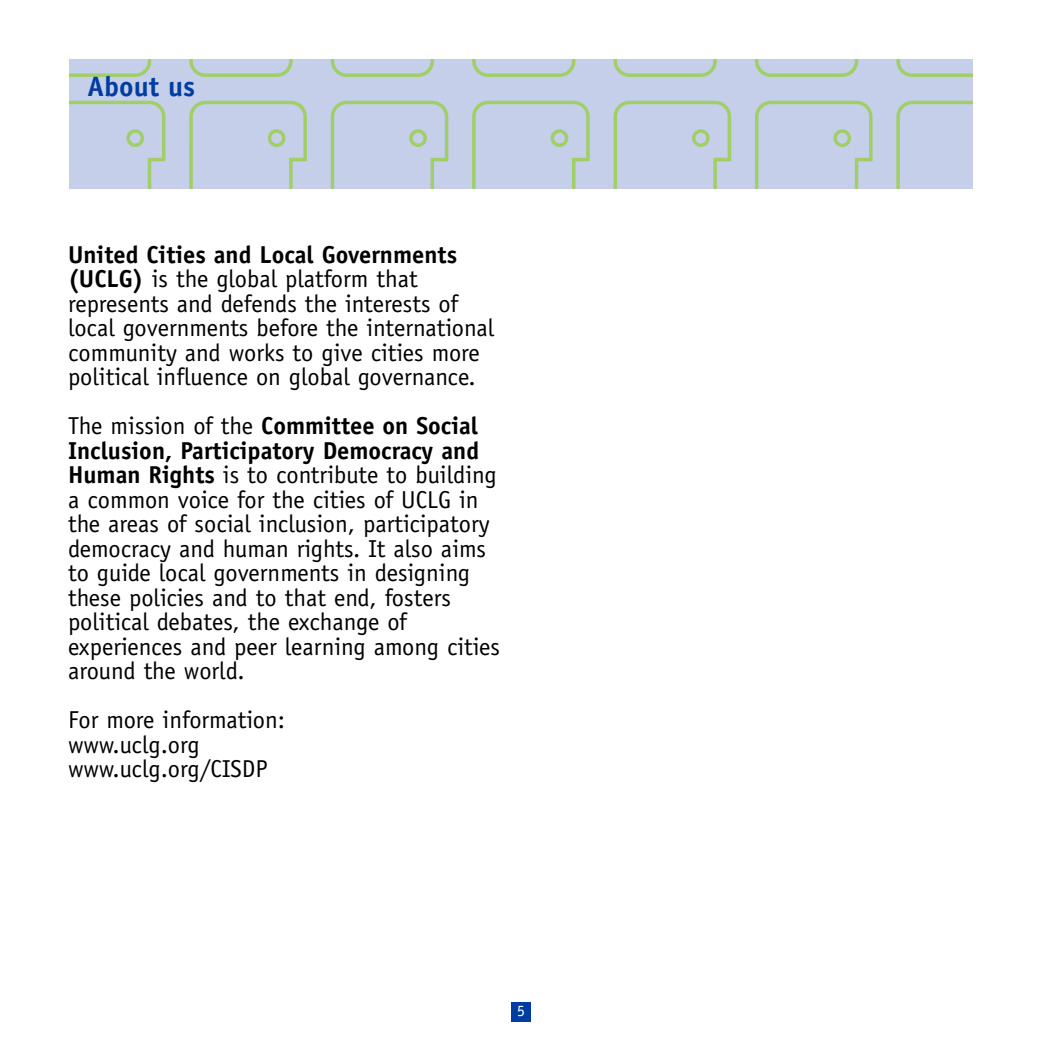
<style>
.page{position:relative;width:1042px;height:1042px;background:#fff}
.page>*{position:absolute;margin:0;border:0;box-sizing:border-box;transform-origin:0 0}
.t1{font:700 28px "Officina Sans";color:#003ca2}
.t2{font:24.5px/24.5px "Officina Sans";color:#000}
.t3{font:15.75px "Officina Sans";color:#fff}
.s1{font-weight:700}
</style>
<div class="page">
<div style="left:511px;top:1002px;width:20px;height:20px;background:#003ca2"></div>
<div style="left:69px;top:60px;width:903px;height:129px;background:#c6cfe9"></div>
<svg style="left:69px;top:100px;width:97px;height:89px"></svg>
<svg style="left:126px;top:129px;width:18px;height:18px"></svg>
<svg style="left:189px;top:100px;width:118px;height:89px"></svg>
<svg style="left:268px;top:129px;width:17px;height:18px"></svg>
<svg style="left:330px;top:100px;width:119px;height:89px"></svg>
<svg style="left:409px;top:129px;width:18px;height:18px"></svg>
<svg style="left:472px;top:100px;width:118px;height:89px"></svg>
<svg style="left:550px;top:129px;width:18px;height:18px"></svg>
<svg style="left:613px;top:100px;width:119px;height:89px"></svg>
<svg style="left:692px;top:129px;width:18px;height:18px"></svg>
<svg style="left:755px;top:100px;width:118px;height:89px"></svg>
<svg style="left:833px;top:129px;width:18px;height:18px"></svg>
<svg style="left:896px;top:100px;width:76px;height:89px"></svg>
<svg style="left:69px;top:60px;width:83px;height:17px"></svg>
<svg style="left:189px;top:60px;width:104px;height:17px"></svg>
<svg style="left:330px;top:60px;width:104px;height:17px"></svg>
<svg style="left:472px;top:60px;width:104px;height:17px"></svg>
<svg style="left:613px;top:60px;width:104px;height:17px"></svg>
<svg style="left:755px;top:60px;width:104px;height:17px"></svg>
<svg style="left:896px;top:60px;width:76px;height:17px"></svg>
<p class="t1" style="left:87px;top:76px;width:109px">About us</p>
<p class="t2" style="left:68px;top:244px;width:427px"><span class="s1">United Cities and Local Governments (UCLG)</span> is the global platform that represents and defends the interests of local governments before the international community and works to give cities more political influence on global governance.</p>
<p class="t2" style="left:68px;top:415px;width:434px">The mission of the <span class="s1">Committee on Social Inclusion, Participatory Democracy and Human Rights</span> is to contribute to building a common voice for the cities of UCLG in the areas of social inclusion, participatory democracy and human rights. It also aims to guide local governments in designing these policies and to that end, fosters political debates, the exchange of experiences and peer learning among cities around the world.</p>
<p class="t2" style="left:68px;top:709px;width:219px">For more information: www.uclg.org www.uclg.org/CISDP</p>
<p class="t3" style="left:517px;top:1005px;width:9px">5</p>
</div>
